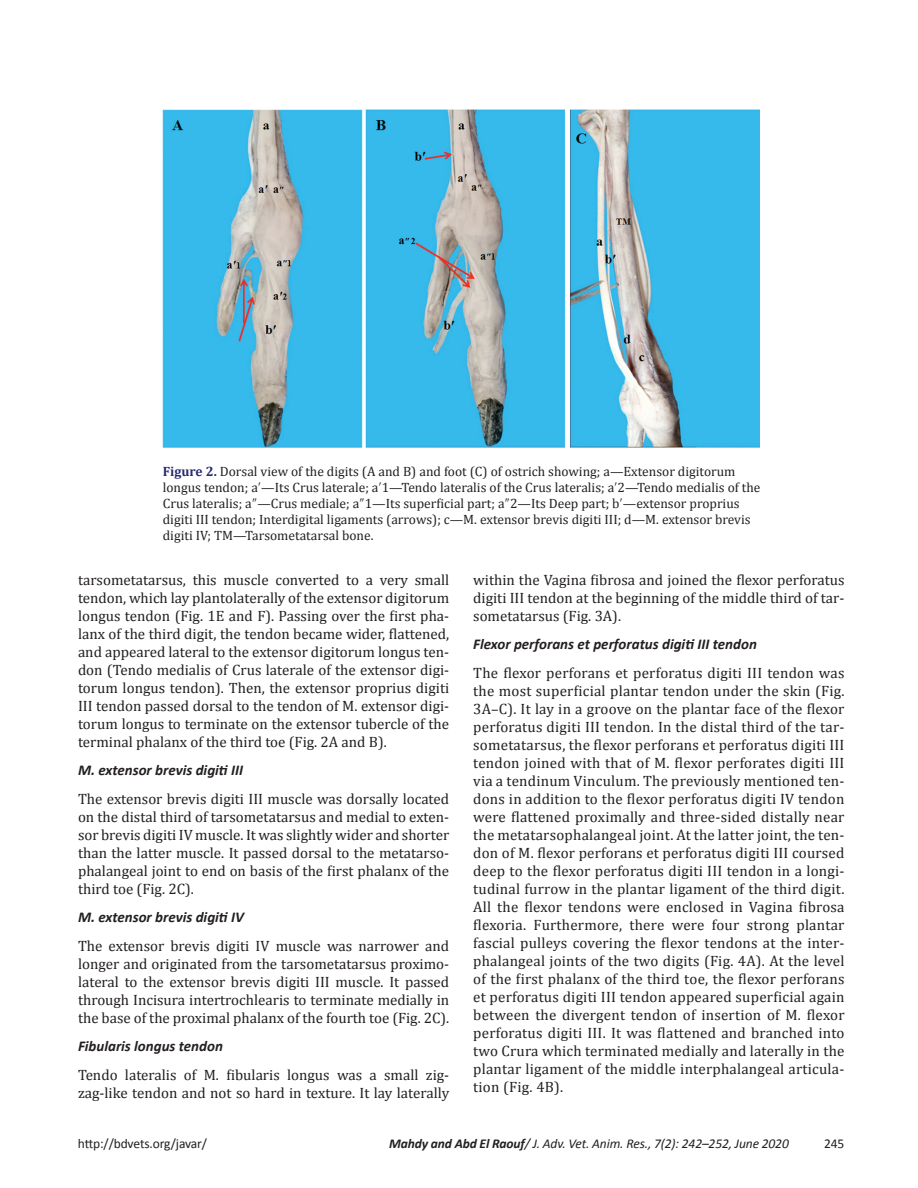
<style>
.page{position:relative;width:918px;height:1188px;background:#fff}
.page>*{position:absolute;margin:0;border:0;box-sizing:border-box;transform-origin:0 0}
.Para_1st{font:15px/18px "Cambria";color:#231f20;text-align:justify}
.Head_B{font:italic 700 15px "Calibri";color:#231f20}
.t1{font:13.5px/16.2px "Cambria";color:#231f20}
.t2{font:italic 13.5px "Calibri";letter-spacing:-.01em;color:#231f20}
.t3{font:13.5px "Calibri";letter-spacing:-.01em;color:#231f20}
.s1{font-weight:700;color:#292a73}
.s2{font-weight:700}
</style>
<div class="page">
<img style="left:163px;top:110px;width:597px;height:338px">
<p class="t1" style="left:163px;top:463px;width:599px"><span class="s1">Figure 2.</span> Dorsal view of the digits (A and B) and foot (C) of ostrich showing; a—Extensor digitorum longus tendon; a —Its Crus laterale; a 1—Tendo lateralis of the Crus lateralis; a 2—Tendo medialis of the Crus lateralis; a —Crus mediale; a 1—Its superficial part; a 2—Its Deep part; b —extensor proprius digiti III tendon; Interdigital ligaments (arrows); c—M. extensor brevis digiti III; d—M. extensor brevis digiti IV; TM—Tarsometatarsal bone.</p>
<p class="Para_1st" style="left:78px;top:571px;width:373px">tarsometatarsus, this muscle converted to a very small tendon, which lay plantolaterally of the extensor digitorum longus tendon (Fig. 1E and F). Passing over the first pha&shy;lanx of the third digit, the tendon became wider, flattened, and appeared lateral to the extensor digitorum longus ten&shy;don (Tendo medialis of Crus laterale of the extensor digi&shy;torum longus tendon). Then, the extensor proprius digiti III tendon passed dorsal to the tendon of M. extensor digi&shy;torum longus to terminate on the extensor tubercle of the terminal phalanx of the third toe (Fig. 2A and B).</p>
<p class="Head_B" style="left:78px;top:761px;width:167px">M. extensor brevis digiti III</p>
<p class="Para_1st" style="left:78px;top:790px;width:373px">The extensor brevis digiti III muscle was dorsally located on the distal third of tarsometatarsus and medial to exten&shy;sor brevis digiti IV muscle. It was slightly wider and shorter than the latter muscle. It passed dorsal to the metatarso&shy;phalangeal joint to end on basis of the first phalanx of the third toe (Fig. 2C).</p>
<p class="Head_B" style="left:78px;top:908px;width:167px">M. extensor brevis digiti IV</p>
<p class="Para_1st" style="left:78px;top:937px;width:373px">The extensor brevis digiti IV muscle was narrower and longer and originated from the tarsometatarsus proximo&shy;lateral to the extensor brevis digiti III muscle. It passed through Incisura intertrochlearis to terminate medially in the base of the proximal phalanx of the fourth toe (Fig. 2C).</p>
<p class="Head_B" style="left:78px;top:1037px;width:146px">Fibularis longus tendon</p>
<p class="Para_1st" style="left:78px;top:1066px;width:373px">Tendo lateralis of M. fibularis longus was a small zig&shy;zag-like tendon and not so hard in texture. It lay laterally</p>
<p class="Para_1st" style="left:473px;top:571px;width:373px">within the Vagina fibrosa and joined the flexor perforatus digiti III tendon at the beginning of the middle third of tar&shy;sometatarsus (Fig. 3A).</p>
<p class="Head_B" style="left:473px;top:635px;width:285px">Flexor perforans et perforatus digiti III tendon</p>
<p class="Para_1st" style="left:473px;top:664px;width:373px">The flexor perforans et perforatus digiti III tendon was the most superficial plantar tendon under the skin (Fig.<br>3A–C). It lay in a groove on the plantar face of the flexor perforatus digiti III tendon. In the distal third of the tar&shy;sometatarsus, the flexor perforans et perforatus digiti III tendon joined with that of M. flexor perforates digiti III via a tendinum Vinculum. The previously mentioned ten&shy;dons in addition to the flexor perforatus digiti IV tendon were flattened proximally and three-sided distally near the metatarsophalangeal joint. At the latter joint, the ten&shy;don of M. flexor perforans et perforatus digiti III coursed deep to the flexor perforatus digiti III tendon in a longi&shy;tudinal furrow in the plantar ligament of the third digit.<br>All the flexor tendons were enclosed in Vagina fibrosa flexoria. Furthermore, there were four strong plantar fascial pulleys covering the flexor tendons at the inter&shy;phalangeal joints of the two digits (Fig. 4A). At the level of the first phalanx of the third toe, the flexor perforans et perforatus digiti III tendon appeared superficial again between the divergent tendon of insertion of M. flexor perforatus digiti III. It was flattened and branched into two Crura which terminated medially and laterally in the plantar ligament of the middle interphalangeal articula&shy;tion (Fig. 4B).</p>
<p class="t3" style="left:78px;top:1135px;width:131px">http://bdvets.org/javar/</p>
<p class="t2" style="left:389px;top:1135px;width:401px"><span class="s2">Mahdy and Abd El Raouf</span>/ J. Adv. Vet. Anim. Res., 7(2): 242–252, June 2020</p>
<p class="t3" style="left:824px;top:1135px;width:22px">245</p>
</div>
